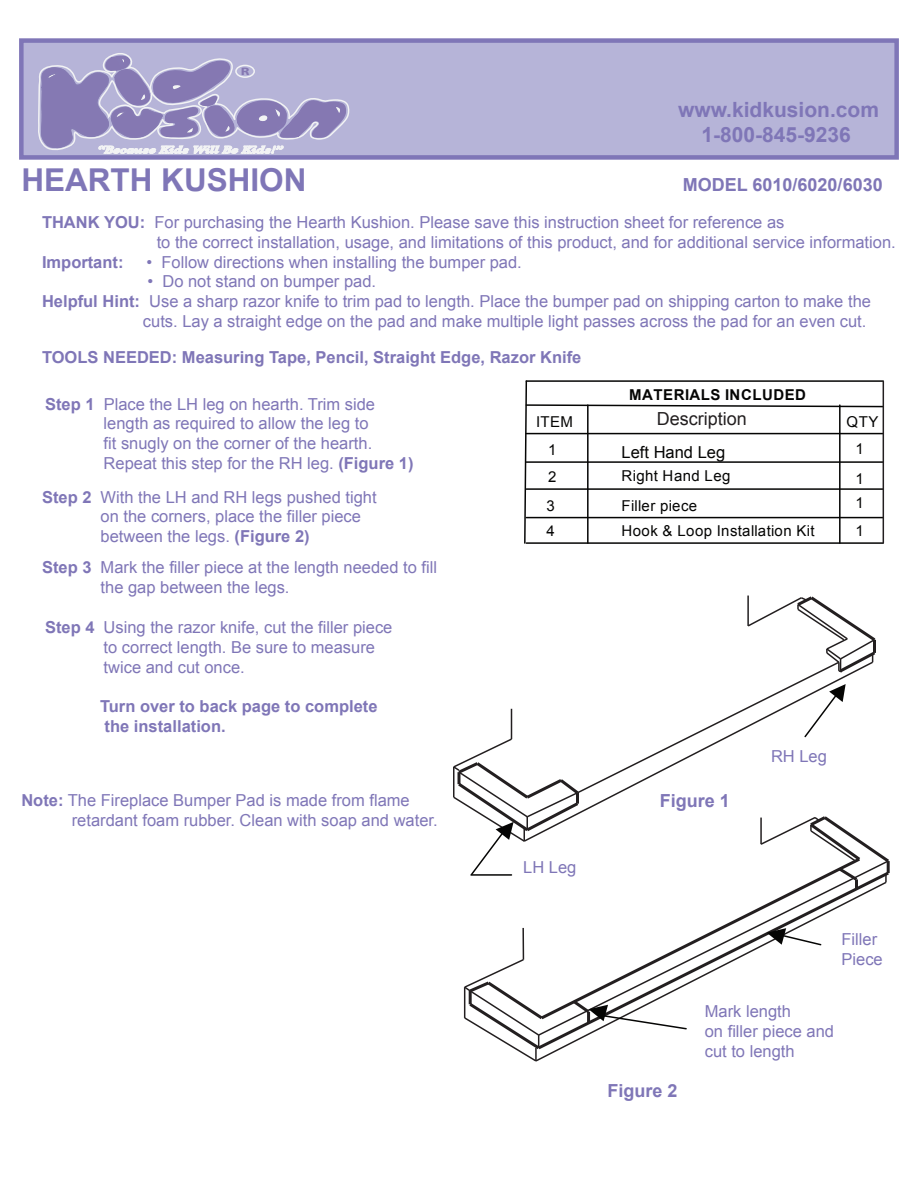
<style>
.page{position:relative;width:918px;height:1188px;background:#fff}
.page>*{position:absolute;margin:0;border:0;box-sizing:border-box;transform-origin:0 0}
.t1{font:700 31.5px "Arial";color:#7f76b7}
.t2{font:700 21px/25.2px "Arial";color:#7f76b7;text-align:center}
.t3{font:700 18px "Arial";color:#7f76b7}
.t4{font:18px "Arial";color:#231f20}
.t5{font:16.5px/19.8px "Arial";color:#7f76b7}
.t6{font:700 16.5px/19.8px "Arial";color:#7f76b7}
.t7{font:16.5px "Arial";color:#050504}
.t8{font:15px/28.5px "Arial";letter-spacing:.025em;color:#050504}
.t9{font:700 15px "Arial";letter-spacing:.035em;color:#050504}
.t10{font:700 10.8px "Myriad Pro";color:#8578b2;scale:1.36 1}
.s1{font-weight:700}
</style>
<div class="page">
<div style="left:19px;top:38px;width:880px;height:122px;background:#b6b4d8;border:4px solid #7f76b7"></div>
<svg style="left:37px;top:38px;width:314px;height:122px"></svg>
<hr style="left:522px;top:928px;width:2px;height:32px;background:#231f20">
<svg style="left:463px;top:958px;width:83px;height:104px"></svg>
<svg style="left:537px;top:889px;width:338px;height:148px"></svg>
<svg style="left:524px;top:380px;width:361px;height:164px"></svg>
<hr style="left:839px;top:405px;width:2px;height:138px;background:#050504">
<hr style="left:526px;top:542px;width:357px;height:2px;background:#050504">
<hr style="left:883px;top:381px;width:1px;height:162px;background:#231f20">
<svg style="left:453px;top:595px;width:437px;height:294px"></svg>
<svg style="left:767px;top:928px;width:55px;height:18px"></svg>
<svg style="left:570px;top:998px;width:118px;height:32px"></svg>
<div style="left:653px;top:414px;width:103px;height:14px;background:#fff"></div>
<p class="t10" style="left:241px;top:64px;width:8px">R</p>
<p class="t2" style="left:678px;top:97px;width:203px">www.kidkusion.com<br>1-800-845-9236</p>
<h1 class="t1" style="left:21px;top:159px;width:287px">HEARTH KUSHION</h1>
<p class="t3" style="left:683px;top:172px;width:201px">MODEL 6010/6020/6030</p>
<p class="t5" style="left:157px;top:212px;width:741px;text-indent:-115px"><span class="s1">THANK YOU:</span> For purchasing the Hearth Kushion. Please save this instruction sheet for reference as<br>to the correct installation, usage, and limitations of this product, and for additional service information.</p>
<p class="t6" style="left:42px;top:252px;width:83px">Important:</p>
<p class="t5" style="left:147px;top:252px;width:377px">• Follow directions when installing the bumper pad.</p>
<p class="t5" style="left:148px;top:272px;width:230px">• Do not stand on bumper pad.</p>
<p class="t5" style="left:42px;top:292px;width:831px"><span class="s1">Helpful Hint:</span> Use a sharp razor knife to trim pad to length. Place the bumper pad on shipping carton to make the</p>
<p class="t5" style="left:143px;top:311px;width:725px">cuts. Lay a straight edge on the pad and make multiple light passes across the pad for an even cut.</p>
<p class="t6" style="left:42px;top:348px;width:541px">TOOLS NEEDED: Measuring Tape, Pencil, Straight Edge, Razor Knife</p>
<p class="t5" style="left:104px;top:394px;width:311px;text-indent:-59px"><span class="s1">Step 1</span> Place the LH leg on hearth. Trim side length as required to allow the leg to<br>fit snugly on the corner of the hearth.<br>Repeat this step for the RH leg. <span class="s1">(Figure 1)</span></p>
<p class="t5" style="left:101px;top:487px;width:278px;text-indent:-59px"><span class="s1">Step 2</span> With the LH and RH legs pushed tight on the corners, place the filler piece between the legs. <span class="s1">(Figure 2)</span></p>
<p class="t5" style="left:101px;top:557px;width:338px;text-indent:-59px"><span class="s1">Step 3</span> Mark the filler piece at the length needed to fill the gap between the legs.</p>
<p class="t5" style="left:104px;top:617px;width:290px;text-indent:-59px"><span class="s1">Step 4</span> Using the razor knife, cut the filler piece to correct length. Be sure to measure twice and cut once.</p>
<p class="t6" style="left:100px;top:697px;width:279px">Turn over to back page to complete the installation.</p>
<p class="t9" style="left:629px;top:385px;width:179px">MATERIALS INCLUDED</p>
<p class="t4" style="left:657px;top:406px;width:92px">Description</p>
<p class="t8" style="left:536px;top:407px;width:38px">ITEM</p>
<p class="t8" style="left:847px;top:407px;width:33px">QTY</p>
<p class="t8" style="left:856px;top:434px;width:10px">1</p>
<p class="t8" style="left:548px;top:436px;width:10px">1</p>
<p class="t7" style="left:622px;top:442px;width:105px">Left Hand Leg</p>
<p class="t8" style="left:622px;top:461px;width:110px">Right Hand Leg</p>
<p class="t8" style="left:547px;top:463px;width:11px">2<br>3</p>
<p class="t8" style="left:547px;top:517px;width:10px">4</p>
<p class="t8" style="left:856px;top:464px;width:10px">1</p>
<p class="t8" style="left:856px;top:488px;width:10px">1</p>
<p class="t8" style="left:622px;top:491px;width:77px">Filler piece</p>
<p class="t8" style="left:622px;top:517px;width:195px">Hook &amp; Loop Installation Kit</p>
<p class="t8" style="left:856px;top:517px;width:10px">1</p>
<p class="t5" style="left:72px;top:791px;width:367px;text-indent:-50px"><span class="s1">Note:</span> The Fireplace Bumper Pad is made from flame retardant foam rubber. Clean with soap and water.</p>
<p class="t5" style="left:523px;top:858px;width:55px">LH Leg</p>
<p class="t3" style="left:660px;top:789px;width:72px">Figure 1</p>
<p class="t5" style="left:771px;top:746px;width:57px">RH Leg</p>
<p class="t3" style="left:608px;top:1078px;width:72px">Figure 2</p>
<p class="t5" style="left:842px;top:929px;width:43px">Filler<br>Piece</p>
<p class="t5" style="left:705px;top:1002px;width:131px">Mark length<br>on filler piece and cut to length</p>
</div>
